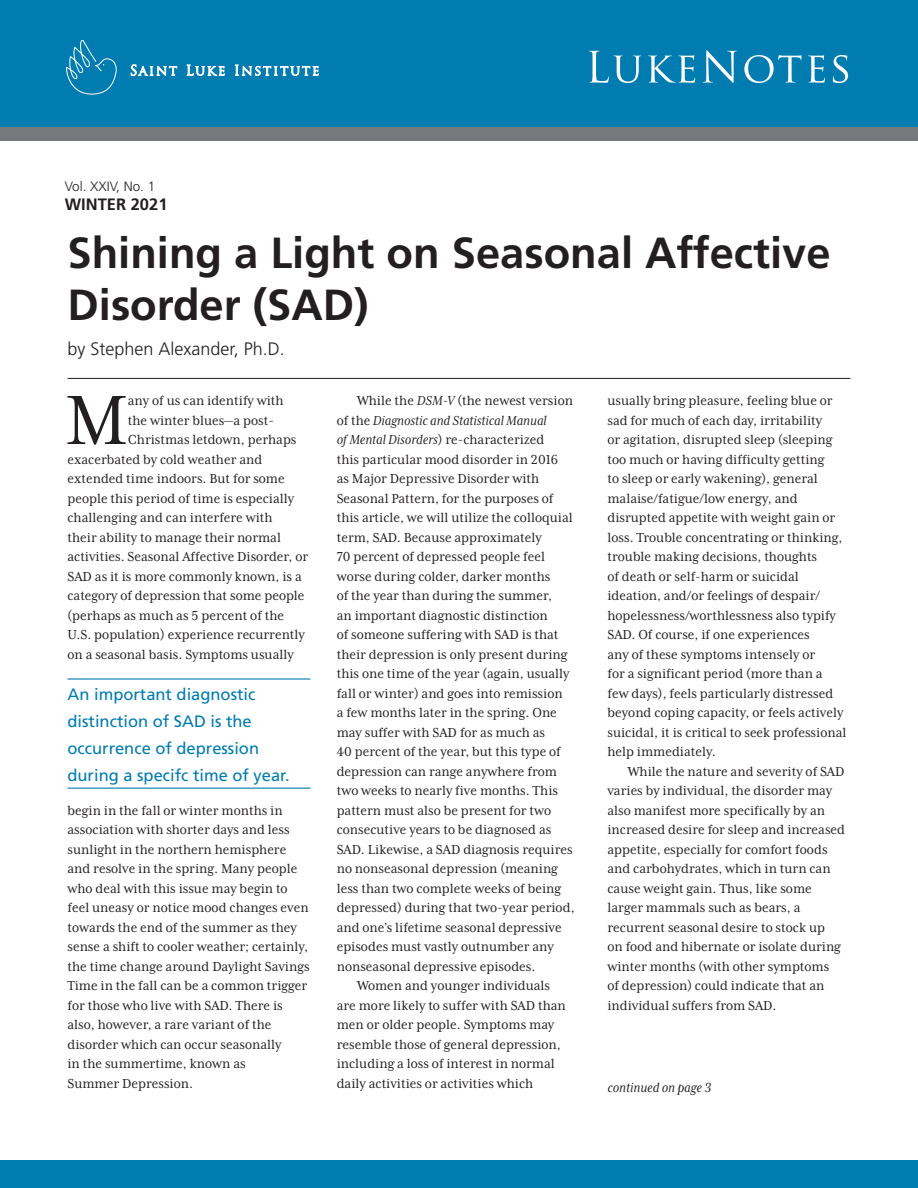
<style>
.page{position:relative;width:918px;height:1188px;background:#fff}
.page>*{position:absolute;margin:0;border:0;box-sizing:border-box;transform-origin:0 0}
.body_opening_para{font:79.95px "Mrs Eaves XL Serif Nar OT";color:#231f20}
.head1{font:700 43.5px/52.2px "Frutiger LT Std";color:#231f20}
.by_author{font:300 18px "Frutiger LT Std";color:#231f20}
.call_out_quote{font:16.5px/27px "Frutiger LT Std";color:#007cb1}
.issue{font:700 16.5px "Frutiger LT Std";color:#231f20}
.Body_Text_Indented{font:15px/19.5px "Mrs Eaves XL Serif Nar OT";color:#231f20}
.body_opening_para-2{font:15px/19.5px "Mrs Eaves XL Serif Nar OT";color:#231f20}
.continued{font:italic 15px "Mrs Eaves XL Serif Nar OT";color:#231f20}
.volume{font:300 13.5px "Frutiger LT Std";color:#231f20}
.s1{font-style:italic}
</style>
<div class="page">
<div style="left:0;top:0;width:918px;height:127px;background:#007cb1"></div>
<svg style="left:66px;top:40px;width:51px;height:54px"></svg>
<svg style="left:131px;top:65px;width:46px;height:10px"></svg>
<svg style="left:187px;top:65px;width:37px;height:10px"></svg>
<svg style="left:235px;top:65px;width:83px;height:10px"></svg>
<div style="left:0;top:127px;width:918px;height:13px;background:#76787b"></div>
<svg style="left:589px;top:50px;width:259px;height:33px"></svg>
<hr style="left:68px;top:378px;width:782px;height:1px;background:#231f20">
<div style="left:0;top:1161px;width:918px;height:27px;background:#007cb1"></div>
<hr style="left:68px;top:678px;width:242px;height:2px;background:#007cb1">
<hr style="left:68px;top:788px;width:242px;height:1px;background:#007cb1">
<p class="volume" style="left:65px;top:178px;width:92px">Vol. XXIV, No. 1</p>
<p class="issue" style="left:65px;top:195px;width:104px">WINTER 2021</p>
<p class="head1" style="left:68px;top:227px;width:765px">Shining a Light on Seasonal Affective<br>Disorder (SAD)</p>
<p class="by_author" style="left:68px;top:339px;width:219px">by Stephen Alexander, Ph.D.</p>
<p class="body_opening_para" style="left:65px;top:380px;width:64px">M</p>
<p class="body_opening_para-2" style="left:128px;top:391px;width:157px">any of us can identify with</p>
<p class="body_opening_para-2" style="left:128px;top:410px;width:147px">the winter blues—a post-</p>
<p class="body_opening_para-2" style="left:128px;top:430px;width:170px">Christmas letdown, perhaps</p>
<p class="body_opening_para-2" style="left:68px;top:449px;width:196px">exacerbated by cold weather and</p>
<p class="body_opening_para-2" style="left:68px;top:469px;width:219px">extended time indoors. But for some</p>
<p class="body_opening_para-2" style="left:68px;top:488px;width:228px">people this period of time is especially</p>
<p class="body_opening_para-2" style="left:68px;top:508px;width:207px">challenging and can interfere with</p>
<p class="body_opening_para-2" style="left:68px;top:527px;width:215px">their ability to manage their normal</p>
<p class="body_opening_para-2" style="left:68px;top:547px;width:242px">activities. Seasonal Affective Disorder, or</p>
<p class="body_opening_para-2" style="left:68px;top:566px;width:236px">SAD as it is more commonly known, is a</p>
<p class="body_opening_para-2" style="left:68px;top:586px;width:239px">category of depression that some people</p>
<p class="body_opening_para-2" style="left:68px;top:605px;width:218px">(perhaps as much as 5 percent of the</p>
<p class="body_opening_para-2" style="left:68px;top:625px;width:239px">U.S. population) experience recurrently</p>
<p class="body_opening_para-2" style="left:68px;top:644px;width:228px">on a seasonal basis. Symptoms usually</p>
<p class="call_out_quote" style="left:68px;top:681px;width:224px">An important diagnostic distinction of SAD is the occurrence of depression during a specifc time of year.</p>
<p class="body_opening_para-2" style="left:68px;top:800px;width:244px">begin in the fall or winter months in association with shorter days and less sunlight in the northern hemisphere and resolve in the spring. Many people who deal with this issue may begin to feel uneasy or notice mood changes even towards the end of the summer as they sense a shift to cooler weather; certainly, the time change around Daylight Savings Time in the fall can be a common trigger for those who live with SAD. There is also, however, a rare variant of the disorder which can occur seasonally<br>in the summertime, known as<br>Summer Depression.</p>
<p class="Body_Text_Indented" style="left:337px;top:391px;width:239px;text-indent:20px">While the <span class="s1">DSM-V</span> (the newest version of the <span class="s1">Diagnostic and Statistical Manual<br>of Mental Disorders</span>) re-characterized<br>this particular mood disorder in 2016<br>as Major Depressive Disorder with Seasonal Pattern, for the purposes of this article, we will utilize the colloquial term, SAD. Because approximately<br>70 percent of depressed people feel worse during colder, darker months<br>of the year than during the summer,<br>an important diagnostic distinction<br>of someone suffering with SAD is that their depression is only present during this one time of the year (again, usually fall or winter) and goes into remission<br>a few months later in the spring. One may suffer with SAD for as much as<br>40 percent of the year, but this type of depression can range anywhere from two weeks to nearly five months. This pattern must also be present for two consecutive years to be diagnosed as SAD. Likewise, a SAD diagnosis requires no nonseasonal depression (meaning less than two complete weeks of being depressed) during that two-year period, and one’s lifetime seasonal depressive episodes must vastly outnumber any nonseasonal depressive episodes.</p>
<p class="Body_Text_Indented" style="left:337px;top:976px;width:231px;text-indent:20px">Women and younger individuals are more likely to suffer with SAD than men or older people. Symptoms may resemble those of general depression, including a loss of interest in normal daily activities or activities which</p>
<p class="Body_Text_Indented" style="left:608px;top:391px;width:240px">usually bring pleasure, feeling blue or sad for much of each day, irritability<br>or agitation, disrupted sleep (sleeping too much or having difficulty getting<br>to sleep or early wakening), general malaise/fatigue/low energy, and disrupted appetite with weight gain or loss. Trouble concentrating or thinking, trouble making decisions, thoughts<br>of death or self-harm or suicidal ideation, and/or feelings of despair/ hopelessness/worthlessness also typify SAD. Of course, if one experiences<br>any of these symptoms intensely or<br>for a significant period (more than a few days), feels particularly distressed beyond coping capacity, or feels actively suicidal, it is critical to seek professional help immediately.</p>
<p class="Body_Text_Indented" style="left:608px;top:761px;width:239px;text-indent:20px">While the nature and severity of SAD varies by individual, the disorder may also manifest more specifically by an increased desire for sleep and increased appetite, especially for comfort foods and carbohydrates, which in turn can cause weight gain. Thus, like some larger mammals such as bears, a recurrent seasonal desire to stock up<br>on food and hibernate or isolate during winter months (with other symptoms<br>of depression) could indicate that an individual suffers from SAD.</p>
<p class="continued" style="left:608px;top:1080px;width:105px">continued on page 3</p>
</div>
